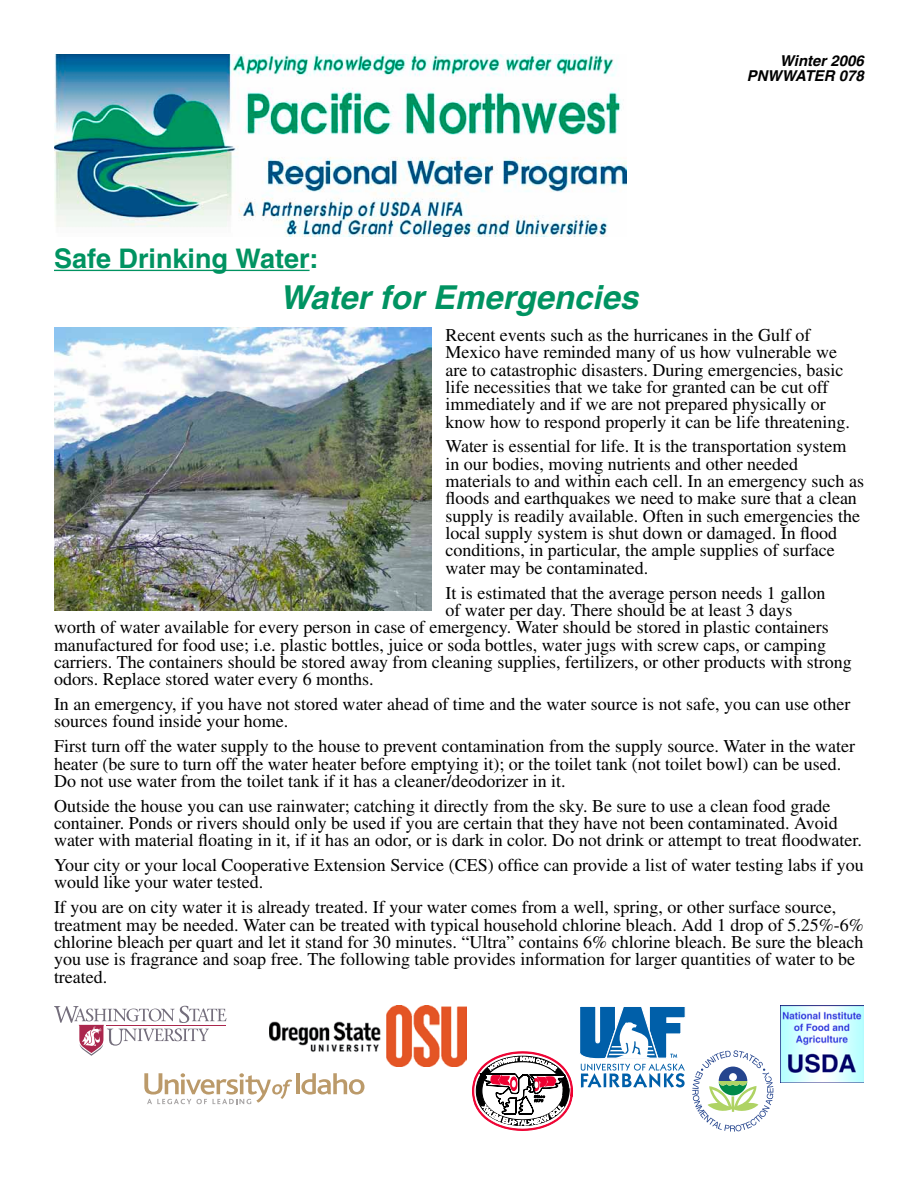
<style>
.page{position:relative;width:918px;height:1188px;background:#fff}
.page>*{position:absolute;margin:0;border:0;box-sizing:border-box;transform-origin:0 0}
.Big_Text_Head{font:italic 700 33px "Sans";color:#009361}
.Big_Text_Head-2{font:700 27px "Sans";color:#009361}
.Body_Text_Front{font:18px/17.2px "Toronto";color:#000}
.Body_Text{font:italic 700 15px "Sans";color:#000}
</style>
<div class="page">
<hr style="left:54px;top:270px;width:256px;height:1px;background:#009361">
<img style="left:54px;top:327px;width:378px;height:283px">
<svg style="left:54px;top:1006px;width:172px;height:50px"></svg>
<img style="left:270px;top:1006px;width:197px;height:60px">
<svg style="left:580px;top:1006px;width:106px;height:81px"></svg>
<img style="left:781px;top:1006px;width:83px;height:77px">
<svg style="left:472px;top:1051px;width:101px;height:80px"></svg>
<svg style="left:692px;top:1050px;width:81px;height:82px"></svg>
<img style="left:54px;top:54px;width:572px;height:183px">
<hr style="left:296px;top:1073px;width:4px;height:21px;background:#bb9a6a">
<svg style="left:301px;top:1073px;width:63px;height:22px"></svg>
<svg style="left:144px;top:1073px;width:148px;height:31px"></svg>
<p class="Big_Text_Head-2" style="left:54px;top:242px;width:266px">Safe Drinking Water:</p>
<p class="Big_Text_Head" style="left:280px;top:277px;width:360px">Water for Emergencies</p>
<p class="Body_Text" style="left:780px;top:51px;width:86px">Winter 2006</p>
<p class="Body_Text" style="left:747px;top:67px;width:119px">PNWWATER 078</p>
<p class="Body_Text_Front" style="left:446px;top:326px;width:406px">Recent events such as the hurricanes in the Gulf of Mexico have reminded many of us how vulnerable we are to catastrophic disasters. During emergencies, basic life necessities that we take for granted can be cut off immediately and if we are not prepared physically or know how to respond properly it can be life threatening.</p>
<p class="Body_Text_Front" style="left:446px;top:438px;width:420px">Water is essential for life. It is the transportation system in our bodies, moving nutrients and other needed materials to and within each cell. In an emergency such as floods and earthquakes we need to make sure that a clean supply is readily available. Often in such emergencies the local supply system is shut down or damaged. In flood conditions, in particular, the ample supplies of surface water may be contaminated.</p>
<p class="Body_Text_Front" style="left:446px;top:584px;width:381px">It is estimated that the average person needs 1 gallon</p>
<p class="Body_Text_Front" style="left:446px;top:601px;width:348px">of water per day. There should be at least 3 days</p>
<p class="Body_Text_Front" style="left:54px;top:619px;width:776px">worth of water available for every person in case of emergency. Water should be stored in plastic containers</p>
<p class="Body_Text_Front" style="left:54px;top:636px;width:774px">manufactured for food use; i.e. plastic bottles, juice or soda bottles, water jugs with screw caps, or camping</p>
<p class="Body_Text_Front" style="left:54px;top:653px;width:799px">carriers. The containers should be stored away from cleaning supplies, fertilizers, or other products with strong</p>
<p class="Body_Text_Front" style="left:54px;top:670px;width:321px">odors. Replace stored water every 6 months.</p>
<p class="Body_Text_Front" style="left:54px;top:695px;width:798px">In an emergency, if you have not stored water ahead of time and the water source is not safe, you can use other sources found inside your home.</p>
<p class="Body_Text_Front" style="left:54px;top:737px;width:803px">First turn off the water supply to the house to prevent contamination from the supply source. Water in the water heater (be sure to turn off the water heater before emptying it); or the toilet tank (not toilet bowl) can be used.<br>Do not use water from the toilet tank if it has a cleaner/deodorizer in it.</p>
<p class="Body_Text_Front" style="left:54px;top:797px;width:809px">Outside the house you can use rainwater; catching it directly from the sky. Be sure to use a clean food grade container. Ponds or rivers should only be used if you are certain that they have not been contaminated. Avoid water with material floating in it, if it has an odor, or is dark in color. Do not drink or attempt to treat floodwater.</p>
<p class="Body_Text_Front" style="left:54px;top:856px;width:811px">Your city or your local Cooperative Extension Service (CES) office can provide a list of water testing labs if you would like your water tested.</p>
<p class="Body_Text_Front" style="left:54px;top:898px;width:811px">If you are on city water it is already treated. If your water comes from a well, spring, or other surface source, treatment may be needed. Water can be treated with typical household chlorine bleach. Add 1 drop of 5.25%-6% chlorine bleach per quart and let it stand for 30 minutes. “Ultra” contains 6% chlorine bleach. Be sure the bleach you use is fragrance and soap free. The following table provides information for larger quantities of water to be treated.</p>
</div>
